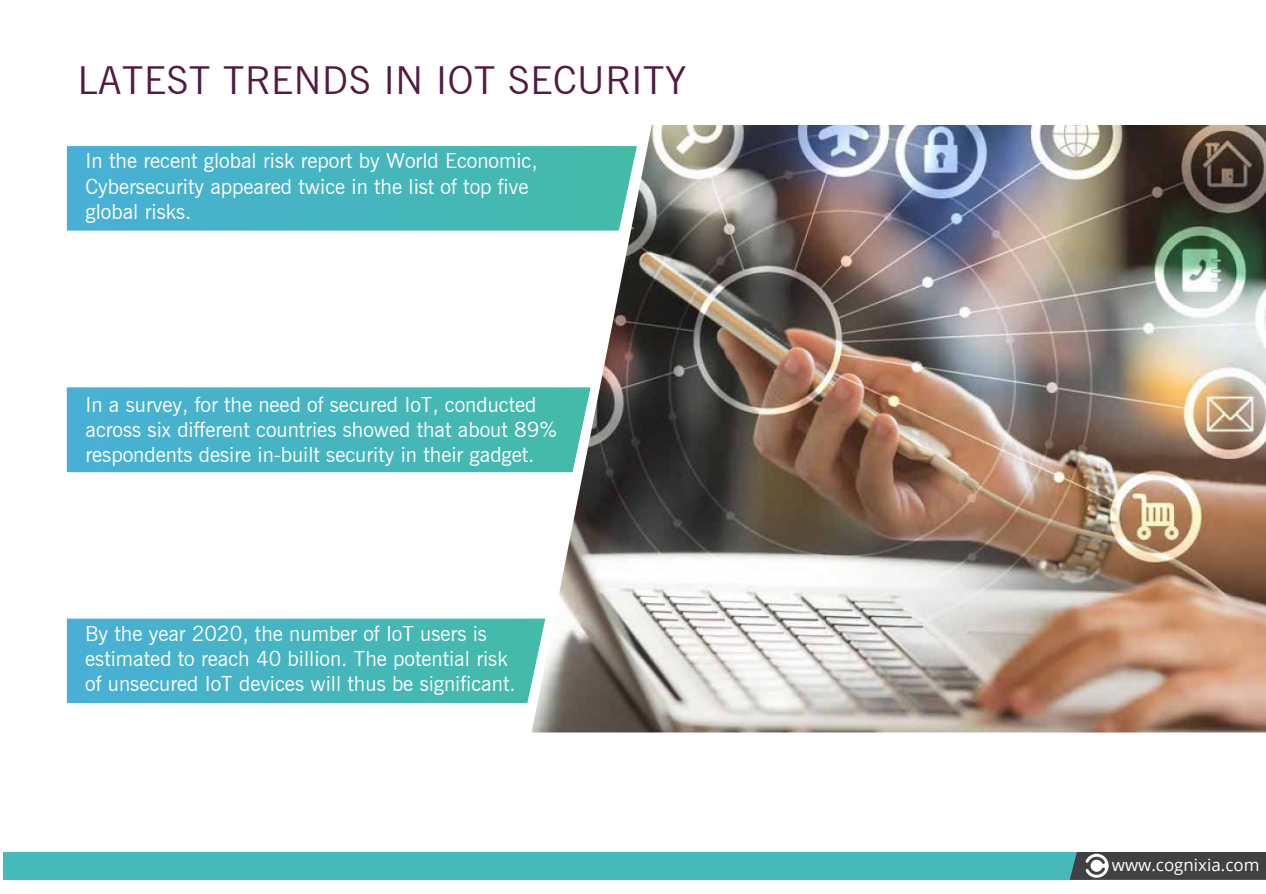
<style>
.page{position:relative;width:1266px;height:894px;background:#fff}
.page>*{position:absolute;margin:0;border:0;box-sizing:border-box;transform-origin:0 0}
.t1{font:38.55px "News Gothic BT";letter-spacing:.02em;color:#531a43}
.t2{font:20.85px/25px "News Gothic BT";color:#fff}
.t3{font:16.95px "Open Sans";color:#fff}
</style>
<div class="page">
<div style="left:3px;top:852px;width:1087px;height:28px;background:#46b9ba"></div>
<svg style="left:1069px;top:852px;width:197px;height:28px;background:#4c4d4f"></svg>
<svg style="left:67px;top:146px;width:464px;height:85px;background:#47b4c3"></svg>
<img style="left:531px;top:125px;width:735px;height:607px">
<svg style="left:67px;top:388px;width:523px;height:84px;background:#48b6bf"></svg>
<svg style="left:67px;top:619px;width:478px;height:84px;background:#48b6c0"></svg>
<h1 class="t1" style="left:77px;top:57px;width:610px">LATEST TRENDS IN IOT SECURITY</h1>
<p class="t2" style="left:86px;top:148px;width:453px">In the recent global risk report by World Economic,<br>Cybersecurity appeared twice in the list of top five global risks.</p>
<p class="t2" style="left:85px;top:392px;width:473px">In a survey, for the need of secured IoT, conducted across six different countries showed that about 89% respondents desire in-built security in their gadget.</p>
<p class="t2" style="left:85px;top:621px;width:432px">By the year 2020, the number of IoT users is estimated to reach 40 billion. The potential risk of unsecured IoT devices will thus be significant.</p>
<p class="t3" style="left:1112px;top:853px;width:149px">www.cognixia.com</p>
</div>
